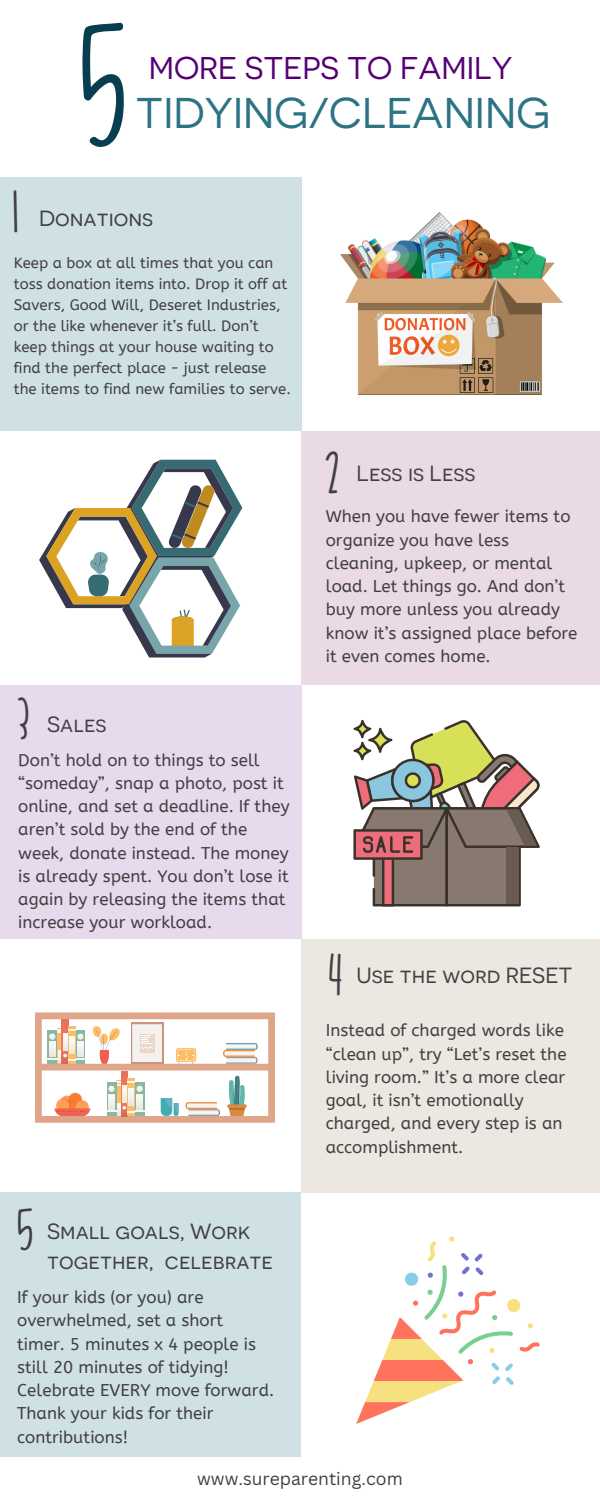
<style>
.page{position:relative;width:600px;height:1500px;background:#fff}
.page>*{position:absolute;margin:0;border:0;box-sizing:border-box;transform-origin:0 0}
.t1{font:124.1px "Freddy";color:#073e50}
.t2{font:43px "Novecentosanswide";color:#2c7385}
.t3{font:42px "Freddy";color:#414042}
.t4{font:31.4px "Novecentosanswide";color:#550074}
.t5{font:22px/30.8px "Novecentosanswide";color:#414042}
.t6{font:17.5px "Canva Sans";color:#414042}
.t7{font:17px/23.2px "A Bee Zee";color:#414042}
.t8{font:15px/21px "A Bee Zee";color:#414042}
</style>
<div class="page">
<div style="left:0;top:178px;width:301px;height:253px;background:#d0e1e6"></div>
<div style="left:0;top:685px;width:301px;height:254px;background:#e8daed"></div>
<div style="left:0;top:1193px;width:301px;height:264px;background:#d0e1e6"></div>
<div style="left:301px;top:431px;width:299px;height:254px;background:#eadae4"></div>
<div style="left:301px;top:939px;width:299px;height:254px;background:#ede7e2"></div>
<svg style="left:35px;top:1013px;width:240px;height:110px"></svg>
<svg style="left:227px;top:1104px;width:20px;height:4px"></svg>
<img style="left:340px;top:212px;width:222px;height:182px">
<svg style="left:39px;top:460px;width:203px;height:198px"></svg>
<svg style="left:353px;top:719px;width:187px;height:187px"></svg>
<svg style="left:356px;top:1236px;width:184px;height:188px"></svg>
<p class="t3" style="left:14px;top:186px;width:5px">1</p>
<p class="t1" style="left:82px;top:10px;width:43px">5</p>
<p class="t4" style="left:149px;top:47px;width:365px">MORE STEPS TO FAMILY</p>
<p class="t2" style="left:136px;top:84px;width:416px">TIDYING/CLEANING</p>
<p class="t5" style="left:39px;top:201px;width:116px">Donations</p>
<p class="t8" style="left:14px;top:252px;width:279px">Keep a box at all times that you can toss donation items into. Drop it off at Savers, Good Will, Deseret Industries, or the like whenever it’s full. Don’t keep things at your house waiting to find the perfect place - just release the items to find new families to serve.</p>
<p class="t3" style="left:18px;top:693px;width:12px">3</p>
<p class="t5" style="left:47px;top:707px;width:61px">Sales</p>
<p class="t7" style="left:18px;top:748px;width:273px">Don’t hold on to things to sell “someday”, snap a photo, post it online, and set a deadline. If they aren’t sold by the end of the week, donate instead. The money is already spent. You don’t lose it again by releasing the items that increase your workload.</p>
<p class="t3" style="left:18px;top:1204px;width:15px">5</p>
<p class="t5" style="left:47px;top:1214px;width:227px">Small goals, Work together, celebrate</p>
<p class="t7" style="left:17px;top:1286px;width:259px">If your kids (or you) are overwhelmed, set a short timer. 5 minutes x 4 people is still 20 minutes of tidying!<br>Celebrate EVERY move forward.<br>Thank your kids for their contributions!</p>
<p class="t3" style="left:326px;top:447px;width:14px">2</p>
<p class="t5" style="left:357px;top:457px;width:120px">Less is Less</p>
<p class="t7" style="left:326px;top:505px;width:253px">When you have fewer items to organize you have less cleaning, upkeep, or mental load. Let things go. And don’t buy more unless you already know it’s assigned place before it even comes home.</p>
<p class="t3" style="left:330px;top:949px;width:13px">4</p>
<p class="t5" style="left:357px;top:959px;width:217px">Use the word RESET</p>
<p class="t7" style="left:326px;top:1019px;width:242px">Instead of charged words like “clean up”, try “Let’s reset the living room.” It’s a more clear goal, it isn’t emotionally charged, and every step is an accomplishment.</p>
<p class="t6" style="left:197px;top:1466px;width:207px">www.sureparenting.com</p>
</div>
